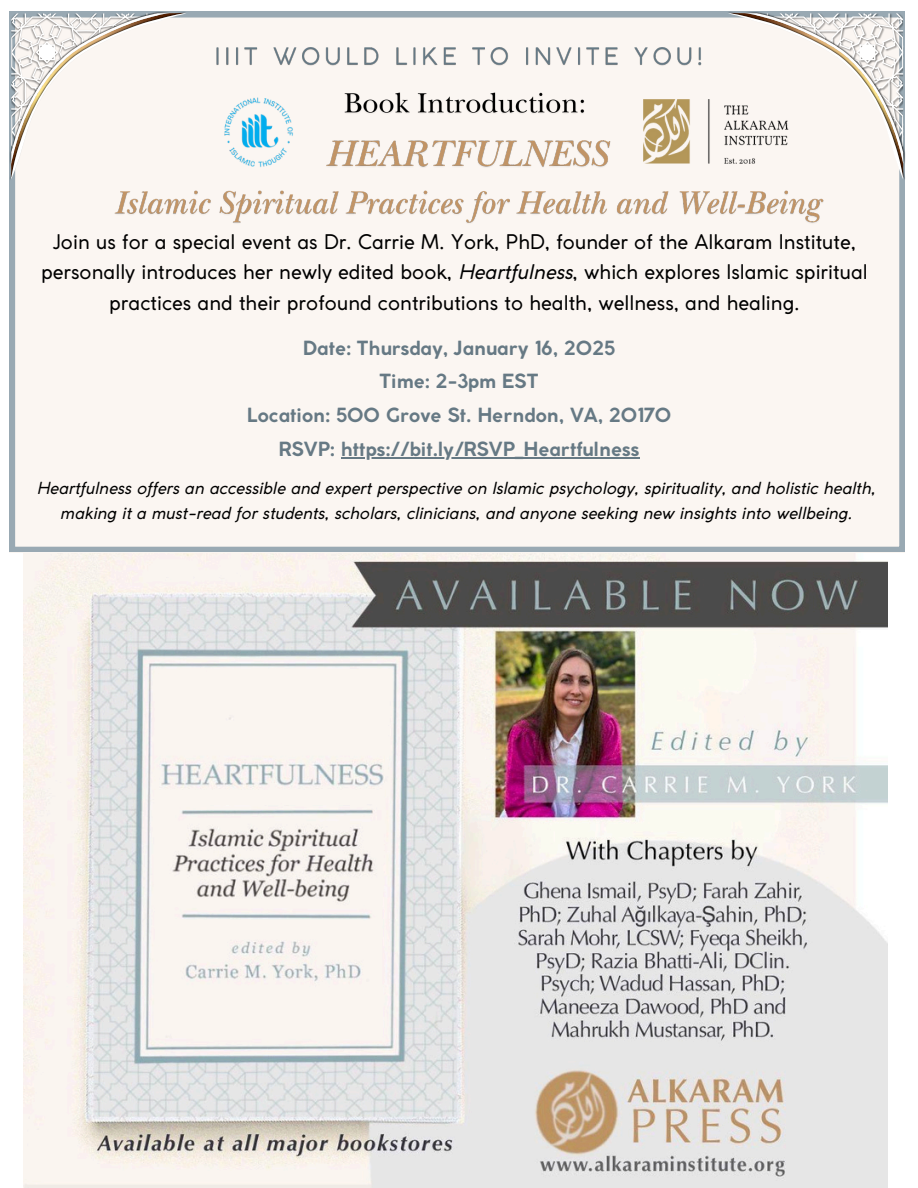
<style>
.page{position:relative;width:918px;height:1188px;background:#fff}
.page>*{position:absolute;margin:0;border:0;box-sizing:border-box;transform-origin:0 0}
.t1{font:19.95px/30.3px "Coco Gothic";color:#000;text-align:center}
.t2{font:700 19.35px/33.8px "Coco Gothic";color:#667984;text-align:center}
.t3{font:italic 16.5px/24.8px "Coco Gothic";color:#000;text-align:center}
.s1{font-style:italic}
</style>
<div class="page">
<img style="left:24px;top:552px;width:864px;height:636px">
<div style="left:10px;top:12px;width:895px;height:540px;background:#fbf6f2"></div>
<svg style="left:728px;top:13px;width:175px;height:167px"></svg>
<img style="left:214px;top:45px;width:495px;height:25px">
<img style="left:111px;top:89px;width:717px;height:139px">
<svg style="left:11px;top:13px;width:176px;height:167px"></svg>
<img style="left:223px;top:96px;width:71px;height:71px">
<img style="left:644px;top:99px;width:145px;height:65px">
<hr style="left:341px;top:457px;width:298px;height:1px;background:#667984">
<p class="t1" style="left:41px;top:228px;width:828px">Join us for a special event as Dr. Carrie M. York, PhD, founder of the Alkaram Institute, personally introduces her newly edited book, <span class="s1">Heartfulness</span>, which explores Islamic spiritual practices and their profound contributions to health, wellness, and healing.</p>
<p class="t2" style="left:247px;top:332px;width:426px">Date: Thursday, January 16, 2025<br>Time: 2-3pm EST<br>Location: 500 Grove St. Herndon, VA, 20170<br>RSVP: https://bit.ly/RSVP_Heartfulness</p>
<p class="t3" style="left:37px;top:478px;width:840px">Heartfulness offers an accessible and expert perspective on Islamic psychology, spirituality, and holistic health, making it a must-read for students, scholars, clinicians, and anyone seeking new insights into wellbeing.</p>
</div>
